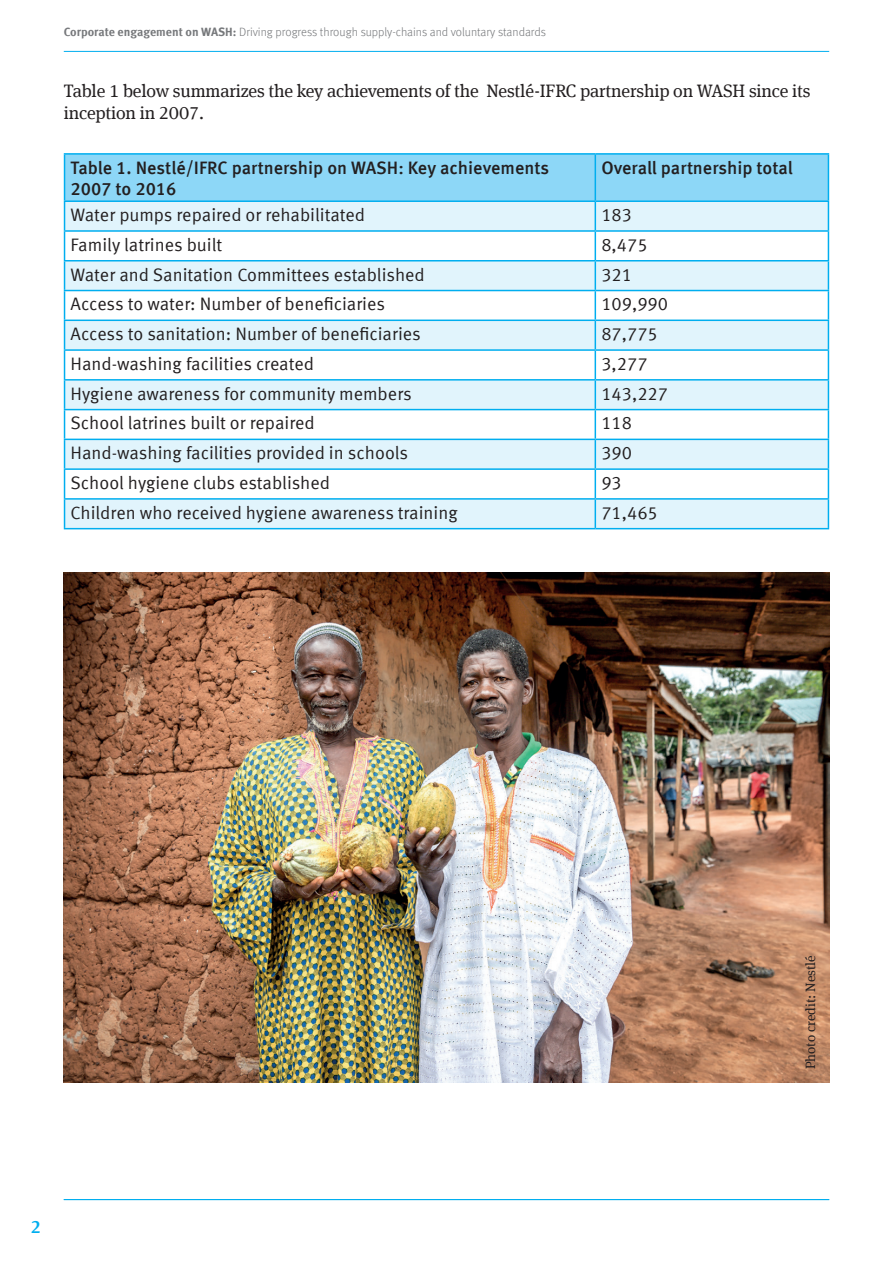
<style>
.page{position:relative;width:893px;height:1263px;background:#fff}
.page>*{position:absolute;margin:0;border:0;box-sizing:border-box;transform-origin:0 0}
.t1{font:18px "Meta Offc Norm";color:#231f20}
.t2{font:18px/22.5px "Meta Serif Offc Pro";letter-spacing:-.01em;color:#231f20}
.t3{font:500 18px/21.6px "Meta Offc";color:#231f20}
.t4{font:500 18px "Meta Serif Offc Pro";color:#00aeef}
.t5{font:13.5px "Meta Serif Offc Pro";color:#231f20}
.t6{font:300 12px "Meta Offc";color:#76787b}
.s1{font-weight:700}
</style>
<div class="page">
<hr style="left:64px;top:51px;width:765px;height:1px;background:#00aeef">
<hr style="left:64px;top:1199px;width:765px;height:1px;background:#00aeef">
<hr style="left:64px;top:153px;width:531px;height:2px;background:#00aeef">
<hr style="left:595px;top:153px;width:234px;height:2px;background:#00aeef">
<svg style="left:64px;top:154px;width:765px;height:374px"></svg>
<hr style="left:64px;top:528px;width:531px;height:1px;background:#00aeef">
<hr style="left:595px;top:528px;width:234px;height:1px;background:#00aeef">
<img style="left:64px;top:573px;width:765px;height:510px">
<p class="t6" style="left:64px;top:25px;width:484px"><span class="s1">Corporate engagement on WASH:</span> Driving progress through supply-chains and voluntary standards</p>
<p class="t2" style="left:64px;top:78px;width:748px">Table 1 below summarizes the key achievements of the Nestlé-IFRC partnership on WASH since its inception in 2007.</p>
<p class="t3" style="left:71px;top:157px;width:480px">Table 1. Nestlé/IFRC partnership on WASH: Key achievements<br>2007 to 2016</p>
<p class="t3" style="left:601px;top:157px;width:193px">Overall partnership total</p>
<p class="t1" style="left:71px;top:204px;width:296px">Water pumps repaired or rehabilitated</p>
<p class="t1" style="left:601px;top:204px;width:32px">183</p>
<p class="t1" style="left:71px;top:234px;width:153px">Family latrines built</p>
<p class="t1" style="left:601px;top:234px;width:48px">8,475</p>
<p class="t1" style="left:71px;top:264px;width:356px">Water and Sanitation Committees established</p>
<p class="t1" style="left:601px;top:264px;width:32px">321</p>
<p class="t1" style="left:71px;top:294px;width:316px">Access to water: Number of beneficiaries</p>
<p class="t1" style="left:601px;top:294px;width:68px">109,990</p>
<p class="t1" style="left:71px;top:323px;width:352px">Access to sanitation: Number of beneficiaries</p>
<p class="t1" style="left:601px;top:323px;width:58px">87,775</p>
<p class="t1" style="left:71px;top:353px;width:245px">Hand-washing facilities created</p>
<p class="t1" style="left:601px;top:353px;width:48px">3,277</p>
<p class="t1" style="left:71px;top:383px;width:343px">Hygiene awareness for community members</p>
<p class="t1" style="left:601px;top:383px;width:68px">143,227</p>
<p class="t1" style="left:71px;top:413px;width:246px">School latrines built or repaired</p>
<p class="t1" style="left:601px;top:413px;width:32px">118</p>
<p class="t1" style="left:71px;top:442px;width:339px">Hand-washing facilities provided in schools</p>
<p class="t1" style="left:601px;top:442px;width:32px">390</p>
<p class="t1" style="left:71px;top:472px;width:261px">School hygiene clubs established</p>
<p class="t1" style="left:601px;top:472px;width:22px">93</p>
<p class="t1" style="left:71px;top:502px;width:389px">Children who received hygiene awareness training</p>
<p class="t1" style="left:601px;top:502px;width:58px">71,465</p>
<p class="t4" style="left:31px;top:1213px;width:12px">2</p>
<p class="t5" style="left:801px;top:1069px;width:116px;rotate:-90deg">Photo credit: Nestlé</p>
</div>
